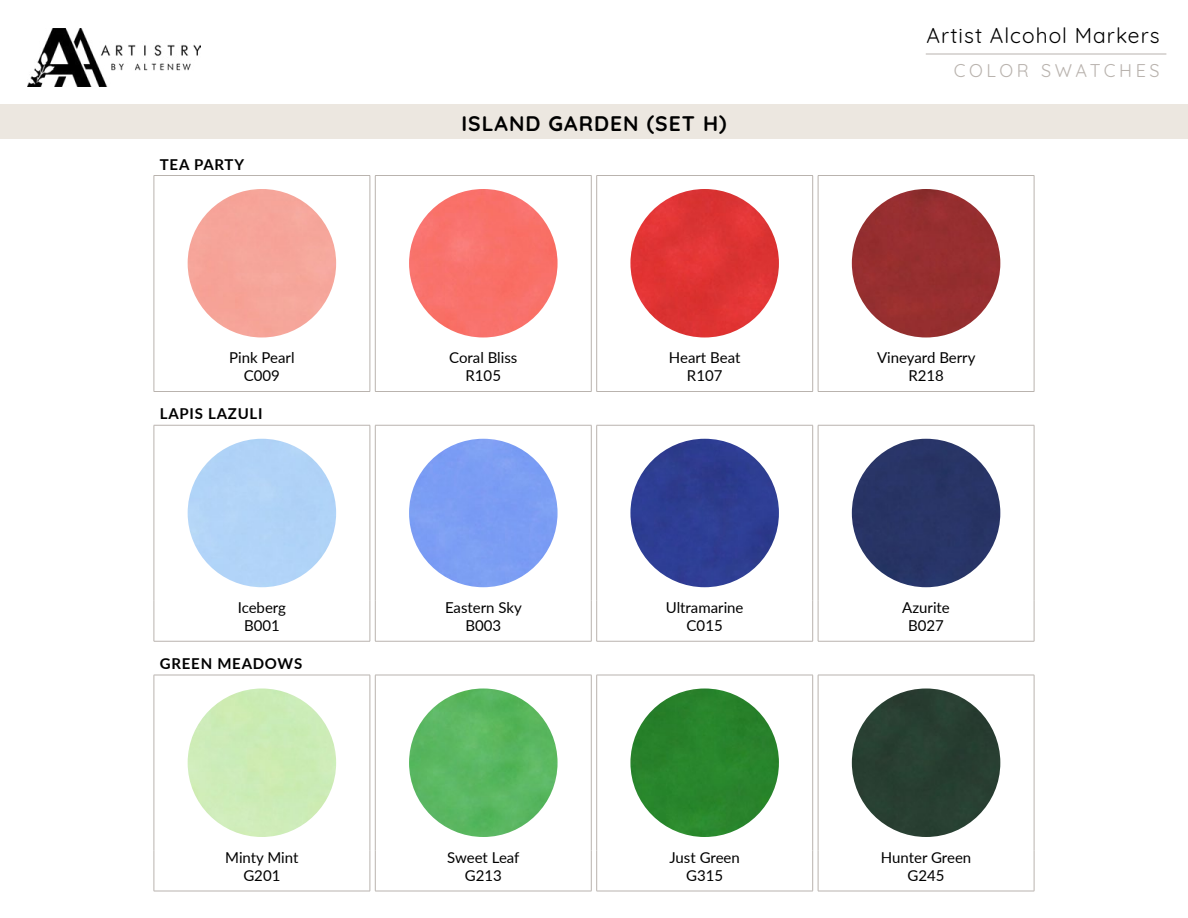
<style>
.page{position:relative;width:1188px;height:918px;background:#fff}
.page>*{position:absolute;margin:0;border:0;box-sizing:border-box;transform-origin:0 0}
.t1{font:21px "Quicksand";letter-spacing:.05em;color:#000}
.t2{font:700 21px "Quicksand";letter-spacing:.05em;color:#000}
.t3{font:18px "Quicksand";letter-spacing:.2em;color:#b9b3ae}
.t4{font:15px/18px "Lato";color:#000;text-align:center}
.t5{font:700 15px "Lato";letter-spacing:.05em;color:#000}
</style>
<div class="page">
<img style="left:27px;top:29px;width:174px;height:57px">
<hr style="left:926px;top:54px;width:240px;height:1px;background:#b9b3ae">
<hr style="left:154px;top:175px;width:216px;height:1px;background:#b9b3ae">
<hr style="left:154px;top:176px;width:1px;height:175px;background:#b9b3ae">
<hr style="left:370px;top:176px;width:1px;height:175px;background:#b9b3ae">
<hr style="left:154px;top:351px;width:1px;height:40px;background:#b9b3ae">
<hr style="left:370px;top:351px;width:1px;height:40px;background:#b9b3ae">
<hr style="left:154px;top:391px;width:216px;height:1px;background:#b9b3ae">
<hr style="left:154px;top:425px;width:216px;height:1px;background:#b9b3ae">
<hr style="left:154px;top:425px;width:1px;height:176px;background:#b9b3ae">
<hr style="left:370px;top:425px;width:1px;height:176px;background:#b9b3ae">
<hr style="left:154px;top:675px;width:216px;height:1px;background:#b9b3ae">
<hr style="left:154px;top:675px;width:1px;height:175px;background:#b9b3ae">
<hr style="left:370px;top:675px;width:1px;height:175px;background:#b9b3ae">
<hr style="left:375px;top:175px;width:216px;height:1px;background:#b9b3ae">
<hr style="left:375px;top:176px;width:1px;height:175px;background:#b9b3ae">
<hr style="left:591px;top:176px;width:1px;height:175px;background:#b9b3ae">
<hr style="left:375px;top:351px;width:1px;height:40px;background:#b9b3ae">
<hr style="left:591px;top:351px;width:1px;height:40px;background:#b9b3ae">
<hr style="left:375px;top:391px;width:216px;height:1px;background:#b9b3ae">
<hr style="left:375px;top:425px;width:216px;height:1px;background:#b9b3ae">
<hr style="left:375px;top:425px;width:1px;height:176px;background:#b9b3ae">
<hr style="left:591px;top:425px;width:1px;height:176px;background:#b9b3ae">
<hr style="left:375px;top:675px;width:216px;height:1px;background:#b9b3ae">
<hr style="left:375px;top:675px;width:1px;height:175px;background:#b9b3ae">
<hr style="left:591px;top:675px;width:1px;height:175px;background:#b9b3ae">
<hr style="left:597px;top:175px;width:216px;height:1px;background:#b9b3ae">
<hr style="left:596px;top:176px;width:1px;height:175px;background:#b9b3ae">
<hr style="left:812px;top:176px;width:1px;height:175px;background:#b9b3ae">
<hr style="left:596px;top:351px;width:1px;height:40px;background:#b9b3ae">
<hr style="left:812px;top:351px;width:1px;height:40px;background:#b9b3ae">
<hr style="left:597px;top:391px;width:216px;height:1px;background:#b9b3ae">
<hr style="left:597px;top:425px;width:216px;height:1px;background:#b9b3ae">
<hr style="left:596px;top:425px;width:1px;height:176px;background:#b9b3ae">
<hr style="left:812px;top:425px;width:1px;height:176px;background:#b9b3ae">
<hr style="left:597px;top:675px;width:216px;height:1px;background:#b9b3ae">
<hr style="left:596px;top:675px;width:1px;height:175px;background:#b9b3ae">
<hr style="left:812px;top:675px;width:1px;height:175px;background:#b9b3ae">
<hr style="left:818px;top:175px;width:216px;height:1px;background:#b9b3ae">
<hr style="left:818px;top:176px;width:1px;height:175px;background:#b9b3ae">
<hr style="left:1034px;top:176px;width:1px;height:175px;background:#b9b3ae">
<hr style="left:818px;top:351px;width:1px;height:40px;background:#b9b3ae">
<hr style="left:1034px;top:351px;width:1px;height:40px;background:#b9b3ae">
<hr style="left:818px;top:391px;width:216px;height:1px;background:#b9b3ae">
<hr style="left:818px;top:425px;width:216px;height:1px;background:#b9b3ae">
<hr style="left:818px;top:425px;width:1px;height:176px;background:#b9b3ae">
<hr style="left:1034px;top:425px;width:1px;height:176px;background:#b9b3ae">
<hr style="left:818px;top:675px;width:216px;height:1px;background:#b9b3ae">
<hr style="left:818px;top:675px;width:1px;height:175px;background:#b9b3ae">
<hr style="left:1034px;top:675px;width:1px;height:175px;background:#b9b3ae">
<hr style="left:154px;top:850px;width:1px;height:41px;background:#b9b3ae">
<hr style="left:370px;top:850px;width:1px;height:41px;background:#b9b3ae">
<hr style="left:154px;top:891px;width:216px;height:1px;background:#b9b3ae">
<hr style="left:375px;top:850px;width:1px;height:41px;background:#b9b3ae">
<hr style="left:591px;top:850px;width:1px;height:41px;background:#b9b3ae">
<hr style="left:375px;top:891px;width:216px;height:1px;background:#b9b3ae">
<hr style="left:596px;top:850px;width:1px;height:41px;background:#b9b3ae">
<hr style="left:812px;top:850px;width:1px;height:41px;background:#b9b3ae">
<hr style="left:597px;top:891px;width:216px;height:1px;background:#b9b3ae">
<hr style="left:818px;top:850px;width:1px;height:41px;background:#b9b3ae">
<hr style="left:1034px;top:850px;width:1px;height:41px;background:#b9b3ae">
<hr style="left:818px;top:891px;width:216px;height:1px;background:#b9b3ae">
<hr style="left:154px;top:601px;width:1px;height:40px;background:#b9b3ae">
<hr style="left:370px;top:601px;width:1px;height:40px;background:#b9b3ae">
<hr style="left:154px;top:641px;width:216px;height:1px;background:#b9b3ae">
<hr style="left:375px;top:601px;width:1px;height:40px;background:#b9b3ae">
<hr style="left:591px;top:601px;width:1px;height:40px;background:#b9b3ae">
<hr style="left:375px;top:641px;width:216px;height:1px;background:#b9b3ae">
<hr style="left:596px;top:601px;width:1px;height:40px;background:#b9b3ae">
<hr style="left:812px;top:601px;width:1px;height:40px;background:#b9b3ae">
<hr style="left:597px;top:641px;width:216px;height:1px;background:#b9b3ae">
<hr style="left:818px;top:601px;width:1px;height:40px;background:#b9b3ae">
<hr style="left:1034px;top:601px;width:1px;height:40px;background:#b9b3ae">
<hr style="left:818px;top:641px;width:216px;height:1px;background:#b9b3ae">
<div style="left:188px;top:189px;width:148px;height:149px;background:#f6a59a;border-radius:74px"></div>
<div style="left:409px;top:189px;width:149px;height:149px;background:#f9716a;border-radius:74px"></div>
<div style="left:630px;top:189px;width:149px;height:149px;background:#df3434;border-radius:74px"></div>
<div style="left:852px;top:189px;width:148px;height:149px;background:#962e2f;border-radius:74px"></div>
<div style="left:409px;top:439px;width:149px;height:148px;background:#7b9df4;border-radius:74px"></div>
<img style="left:630px;top:439px;width:149px;height:148px;border-radius:74px">
<div style="left:852px;top:439px;width:148px;height:148px;background:#283466;border-radius:74px"></div>
<div style="left:188px;top:688px;width:148px;height:149px;background:#ccecb7;border-radius:74px"></div>
<img style="left:409px;top:688px;width:149px;height:149px;border-radius:74px">
<div style="left:630px;top:688px;width:149px;height:149px;background:#28842c;border-radius:74px"></div>
<div style="left:852px;top:688px;width:148px;height:149px;background:#283f31;border-radius:74px"></div>
<div style="left:0;top:104px;width:1188px;height:34px;background:#ece7e0"></div>
<p class="t5" style="left:160px;top:153px;width:86px">TEA PARTY</p>
<h1 class="t2" style="left:461px;top:107px;width:267px">ISLAND GARDEN (SET H)</h1>
<h1 class="t1" style="left:927px;top:19px;width:234px">Artist Alcohol Markers</h1>
<p class="t3" style="left:954px;top:56px;width:207px">COLOR SWATCHES</p>
<p class="t4" style="left:229px;top:348px;width:67px">Pink Pearl<br>C009</p>
<p class="t4" style="left:449px;top:348px;width:70px">Coral Bliss<br>R105</p>
<p class="t4" style="left:669px;top:348px;width:73px">Heart Beat<br>R107</p>
<p class="t4" style="left:877px;top:348px;width:100px">Vineyard Berry<br>R218</p>
<p class="t5" style="left:160px;top:403px;width:104px">LAPIS LAZULI</p>
<p class="t4" style="left:238px;top:598px;width:50px">Iceberg<br>B001</p>
<p class="t4" style="left:445px;top:598px;width:78px">Eastern Sky<br>B003</p>
<p class="t4" style="left:666px;top:598px;width:79px">Ultramarine<br>C015</p>
<p class="t4" style="left:902px;top:598px;width:49px">Azurite<br>B027</p>
<p class="t5" style="left:160px;top:652px;width:144px">GREEN MEADOWS</p>
<p class="t4" style="left:225px;top:847px;width:75px">Minty Mint<br>G201</p>
<p class="t4" style="left:447px;top:847px;width:74px">Sweet Leaf<br>G213</p>
<p class="t4" style="left:669px;top:847px;width:72px">Just Green<br>G315</p>
<p class="t4" style="left:881px;top:847px;width:92px">Hunter Green<br>G245</p>
</div>
